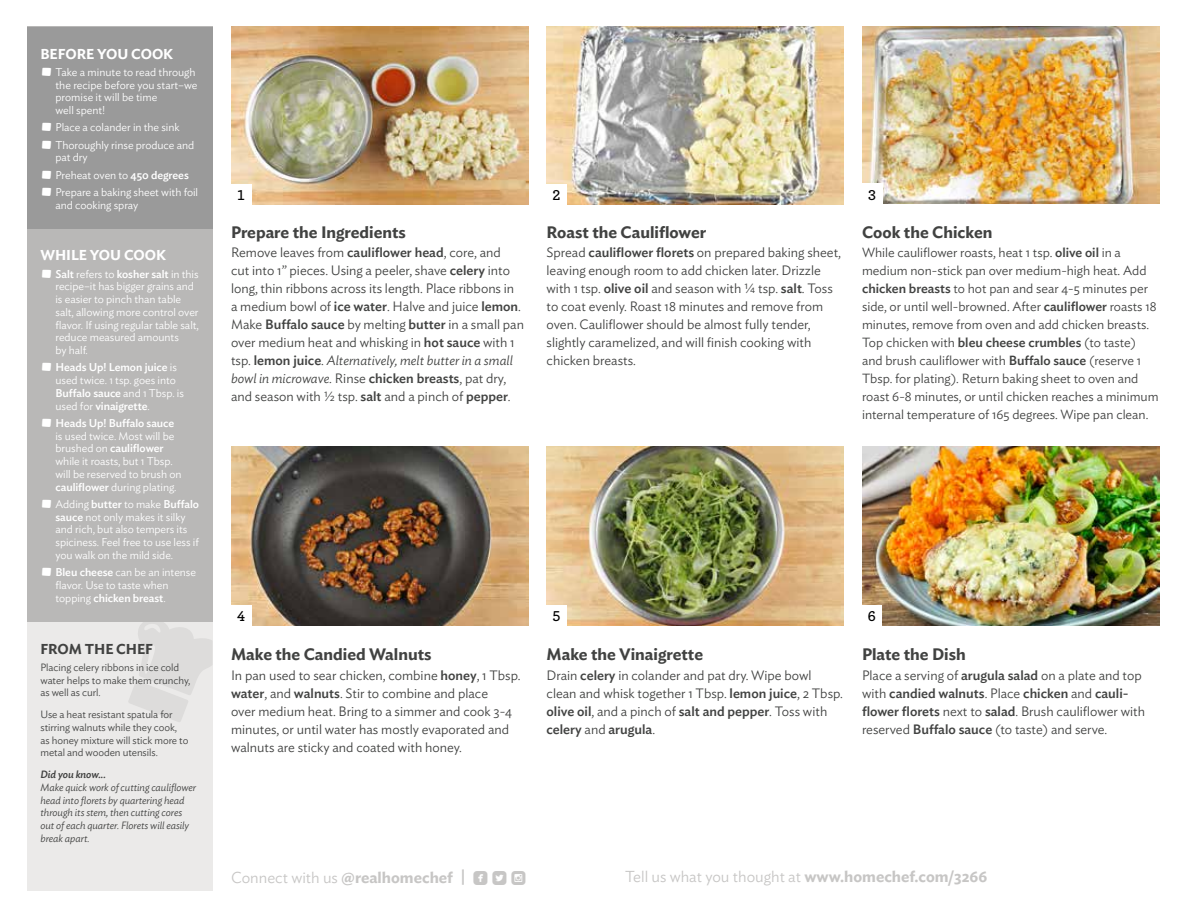
<style>
.page{position:relative;width:1188px;height:918px;background:#fff}
.page>*{position:absolute;margin:0;border:0;box-sizing:border-box;transform-origin:0 0}
.t1{font:17.1px "Mono Social Icons Font";color:#c7c6c5}
.t2{font:600 16.5px "Ideal Sans";color:#414241}
.t3{font:300 15.75px "Ideal Sans";color:#c7c6c5}
.t4{font:600 15px "Archer";color:#000}
.t5{font:600 14.25px "Ideal Sans";letter-spacing:-.005em;color:#fff}
.t6{font:600 14.25px "Ideal Sans";letter-spacing:-.005em;color:#414241}
.t7{font:300 13.5px/18px "Ideal Sans";color:#414241}
.t8{font:300 13.2px/18px "Ideal Sans";color:#414241}
.t9{font:300 11.25px/12.8px "Ideal Sans";letter-spacing:-.005em;color:#fff}
.t10{font:300 10.5px/12.8px "Ideal Sans";letter-spacing:-.005em;color:#414241}
.t11{font:italic 300 10.5px/12.8px "Ideal Sans";letter-spacing:-.005em;color:#414241}
.t12{font:italic 500 10.5px "Ideal Sans";letter-spacing:-.005em;color:#414241}
.s1{font-weight:500}
.s2{font-style:italic}
.s3{font-family:"Ideal Sans";font-weight:300;font-size:15.75px}
.s4{font-family:"Ideal Sans";font-weight:600;font-size:15.75px}
.s5{font-weight:600}
</style>
<div class="page">
<img style="left:231px;top:27px;width:297px;height:177px">
<img style="left:231px;top:447px;width:297px;height:178px">
<img style="left:862px;top:26px;width:297px;height:177px">
<img style="left:862px;top:447px;width:297px;height:178px">
<img style="left:547px;top:27px;width:297px;height:177px">
<img style="left:547px;top:447px;width:297px;height:178px">
<div style="left:231px;top:184px;width:20px;height:20px;background:#fff"></div>
<div style="left:231px;top:605px;width:20px;height:20px;background:#fff"></div>
<div style="left:547px;top:605px;width:20px;height:20px;background:#fff"></div>
<div style="left:862px;top:605px;width:20px;height:20px;background:#fff"></div>
<div style="left:547px;top:184px;width:20px;height:20px;background:#fff"></div>
<div style="left:862px;top:183px;width:20px;height:20px;background:#fff"></div>
<div style="left:27px;top:27px;width:186px;height:864px;background:#ebeae9"></div>
<svg style="left:128px;top:622px;width:84px;height:100px"></svg>
<div style="left:27px;top:27px;width:186px;height:595px;background:#b9b8b7"></div>
<div style="left:27px;top:27px;width:186px;height:202px;background:#9a9a9a"></div>
<p class="t5" style="left:40px;top:42px;width:134px">BEFORE YOU COOK</p>
<p class="t9" style="left:56px;top:65px;width:143px;text-indent:-14px">• Take a minute to read through the recipe before you start–we promise it will be time<br>well spent!</p>
<p class="t9" style="left:42px;top:120px;width:139px">• Place a colander in the sink</p>
<p class="t9" style="left:56px;top:137px;width:140px;text-indent:-14px">• Thoroughly rinse produce and pat dry</p>
<p class="t9" style="left:42px;top:167px;width:148px">• Preheat oven to <span class="s1">450 degrees</span></p>
<p class="t9" style="left:56px;top:185px;width:144px;text-indent:-14px">• Prepare a baking sheet with foil and cooking spray</p>
<p class="t5" style="left:40px;top:244px;width:127px">WHILE YOU COOK</p>
<p class="t9" style="left:56px;top:266px;width:145px;text-indent:-14px">• <span class="s1">Salt</span> refers to <span class="s1">kosher salt</span> in this recipe–it has bigger grains and is easier to pinch than table salt, allowing more control over flavor. If using regular table salt, reduce measured amounts<br>by half.</p>
<p class="t9" style="left:56px;top:360px;width:130px;text-indent:-14px">• <span class="s1">Heads Up! Lemon juice</span> is used twice. 1 tsp. goes into<br><span class="s1">Buffalo sauce</span> and 1 Tbsp. is used for <span class="s1">vinaigrette</span>.</p>
<p class="t9" style="left:56px;top:416px;width:128px;text-indent:-14px">• <span class="s1">Heads Up! Buffalo sauce </span>is used twice. Most will be brushed on <span class="s1">cauliflower </span>while it roasts, but 1 Tbsp. will be reserved to brush on <span class="s1">cauliflower</span> during plating.</p>
<p class="t9" style="left:56px;top:497px;width:145px;text-indent:-14px">• Adding <span class="s1">butter</span> to make <span class="s1">Buffalo sauce</span> not only makes it silky and rich, but also tempers its spiciness. Feel free to use less if you walk on the mild side.</p>
<p class="t9" style="left:56px;top:565px;width:142px;text-indent:-14px">• <span class="s1">Bleu cheese</span> can be an intense flavor. Use to taste when topping <span class="s1">chicken breast</span>.</p>
<p class="t6" style="left:40px;top:637px;width:114px">FROM THE CHEF</p>
<p class="t10" style="left:40px;top:660px;width:151px">Placing celery ribbons in ice cold water helps to make them crunchy, as well as curl.</p>
<p class="t10" style="left:40px;top:707px;width:149px">Use a heat resistant spatula for stirring walnuts while they cook, as honey mixture will stick more to metal and wooden utensils.</p>
<p class="t12" style="left:40px;top:766px;width:67px">Did you know...</p>
<p class="t11" style="left:40px;top:780px;width:157px">Make quick work of cutting cauliflower head into florets by quartering head through its stem, then cutting cores out of each quarter. Florets will easily break apart.</p>
<p class="t4" style="left:237px;top:184px;width:9px">1</p>
<p class="t2" style="left:231px;top:219px;width:176px">Prepare the Ingredients</p>
<p class="t7" style="left:231px;top:242px;width:295px">Remove leaves from <span class="s1">cauliflower head</span>, core, and<br>cut into 1” pieces. Using a peeler, shave <span class="s1">celery</span> into long, thin ribbons across its length. Place ribbons in a medium bowl of <span class="s1">ice water</span>. Halve and juice <span class="s1">lemon</span>.<br>Make <span class="s1">Buffalo sauce</span> by melting <span class="s1">butter</span> in a small pan over medium heat and whisking in <span class="s1">hot sauce</span> with 1 tsp. <span class="s1">lemon juice</span>. <span class="s2">Alternatively, melt butter in a small bowl in microwave.</span> Rinse <span class="s1">chicken breasts</span>, pat dry, and season with ½ tsp. <span class="s1">salt</span> and a pinch of <span class="s1">pepper</span>.</p>
<p class="t4" style="left:553px;top:184px;width:9px">2</p>
<p class="t4" style="left:868px;top:183px;width:9px">3</p>
<p class="t2" style="left:547px;top:219px;width:161px">Roast the Cauliflower</p>
<p class="t7" style="left:547px;top:242px;width:296px">Spread <span class="s1">cauliflower florets</span> on prepared baking sheet, leaving enough room to add chicken later. Drizzle with 1 tsp. <span class="s1">olive oil</span> and season with ¼ tsp. <span class="s1">salt</span>. Toss to coat evenly. Roast 18 minutes and remove from oven. Cauliflower should be almost fully tender, slightly caramelized, and will finish cooking with chicken breasts.</p>
<p class="t2" style="left:862px;top:219px;width:132px">Cook the Chicken</p>
<p class="t8" style="left:862px;top:242px;width:298px">While cauliflower roasts, heat 1 tsp. <span class="s1">olive oil</span> in a medium non-stick pan over medium-high heat. Add <span class="s1">chicken breasts</span> to hot pan and sear 4-5 minutes per side, or until well-browned. After <span class="s1">cauliflower</span> roasts 18 minutes, remove from oven and add chicken breasts.<br>Top chicken with <span class="s1">bleu cheese crumbles</span> (to taste) and brush cauliflower with <span class="s1">Buffalo sauce</span> (reserve 1<br>Tbsp. for plating). Return baking sheet to oven and roast 6-8 minutes, or until chicken reaches a minimum internal temperature of 165 degrees. Wipe pan clean.</p>
<p class="t4" style="left:237px;top:605px;width:9px">4</p>
<p class="t4" style="left:553px;top:605px;width:9px">5</p>
<p class="t4" style="left:868px;top:605px;width:9px">6</p>
<p class="t2" style="left:231px;top:642px;width:202px">Make the Candied Walnuts</p>
<p class="t7" style="left:231px;top:665px;width:291px">In pan used to sear chicken, combine <span class="s1">honey</span>, 1 Tbsp. <span class="s1">water</span>, and <span class="s1">walnuts</span>. Stir to combine and place<br>over medium heat. Bring to a simmer and cook 3-4 minutes, or until water has mostly evaporated and walnuts are sticky and coated with honey.</p>
<p class="t2" style="left:547px;top:642px;width:158px">Make the Vinaigrette</p>
<p class="t7" style="left:547px;top:665px;width:298px">Drain <span class="s1">celery</span> in colander and pat dry. Wipe bowl clean and whisk together 1 Tbsp. <span class="s1">lemon juice</span>, 2 Tbsp. <span class="s1">olive oil</span>, and a pinch of <span class="s1">salt and pepper</span>. Toss with <span class="s1">celery</span> and <span class="s1">arugula</span>.</p>
<p class="t2" style="left:862px;top:642px;width:105px">Plate the Dish</p>
<p class="t7" style="left:862px;top:665px;width:285px">Place a serving of <span class="s1">arugula salad</span> on a plate and top with <span class="s1">candied walnuts</span>. Place <span class="s1">chicken</span> and <span class="s1">cauli&shy;flower florets</span> next to <span class="s1">salad</span>. Brush cauliflower with reserved <span class="s1">Buffalo sauce</span> (to taste) and serve.</p>
<p class="t1" style="left:231px;top:869px;width:296px"><span class="s3">Connect with us</span> <span class="s4">@realhomechef |</span> ROUNDEDFACEBOOK ROUNDEDTWITTERBIRD ROUNDEDINSTAGRAM</p>
<p class="t3" style="left:625px;top:864px;width:364px">Tell us what you thought at <span class="s5">www.homechef.com/3266</span></p>
</div>
